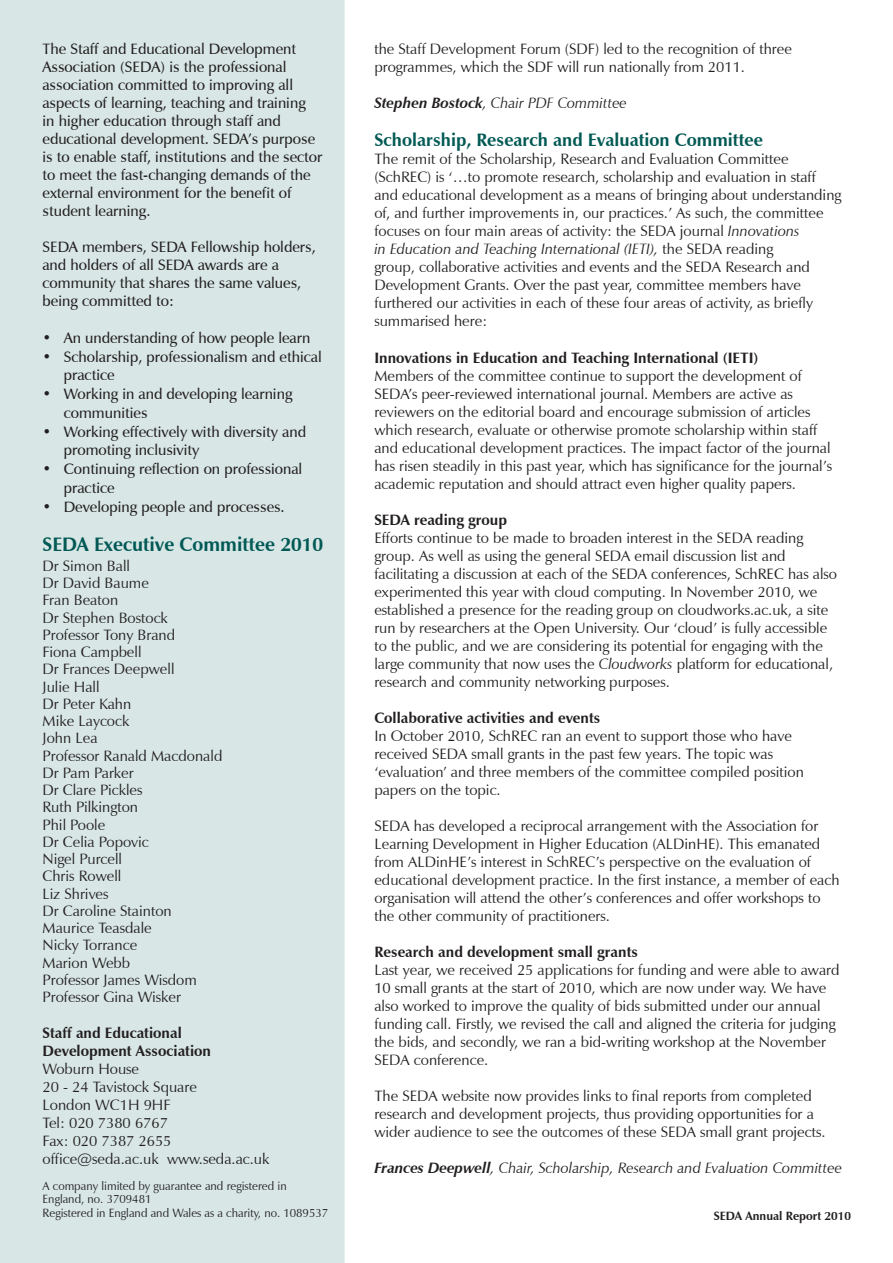
<style>
.page{position:relative;width:893px;height:1263px;background:#fff}
.page>*{position:absolute;margin:0;border:0;box-sizing:border-box;transform-origin:0 0}
.t1{font:700 19.5px "Zapf Humanist 601 BT";color:#005954}
.t2{font:700 18px "Zapf Humanist 601 BT";color:#005954}
.t3{font:15px/18px "Zapf Humanist 601 BT";color:#231f20}
.t4{font:600 15px/18px "Zapf Humanist 601 BT";color:#231f20}
.t5{font:700 15px/18px "Zapf Humanist 601 BT";color:#231f20}
.t6{font:italic 15px "Zapf Humanist 601 BT";color:#231f20}
.t7{font:12px/13.5px "Zapf Humanist 601 BT";color:#231f20}
.t8{font:700 12px "Zapf Humanist 601 BT";color:#231f20}
.s1{font-weight:700}
.s2{font-style:italic}
</style>
<div class="page">
<div style="left:0;top:0;width:344px;height:1263px;background:#d8e6e6"></div>
<p class="t4" style="left:43px;top:40px;width:281px">The Staff and Educational Development Association (SEDA) is the professional association committed to improving all aspects of learning, teaching and training<br>in higher education through staff and educational development. SEDA’s purpose is to enable staff, institutions and the sector to meet the fast-changing demands of the external environment for the benefit of student learning.</p>
<p class="t4" style="left:43px;top:238px;width:275px">SEDA members, SEDA Fellowship holders, and holders of all SEDA awards are a community that shares the same values, being committed to:</p>
<p class="t4" style="left:43px;top:329px;width:269px">• An understanding of how people learn</p>
<p class="t4" style="left:64px;top:347px;width:259px;line-height:18.8px;text-indent:-21px">• Scholarship, professionalism and ethical practice</p>
<p class="t4" style="left:64px;top:385px;width:230px;line-height:18.8px;text-indent:-21px">• Working in and developing learning communities</p>
<p class="t4" style="left:64px;top:422px;width:244px;line-height:18.8px;text-indent:-21px">• Working effectively with diversity and promoting inclusivity</p>
<p class="t4" style="left:64px;top:460px;width:240px;line-height:18.8px;text-indent:-21px">• Continuing reflection on professional practice</p>
<p class="t4" style="left:43px;top:497px;width:244px">• Developing people and processes.</p>
<h1 class="t1" style="left:43px;top:532px;width:282px">SEDA Executive Committee 2010</h1>
<p class="t3" style="left:43px;top:557px;width:181px;line-height:17.2px">Dr Simon Ball<br>Dr David Baume<br>Fran Beaton<br>Dr Stephen Bostock<br>Professor Tony Brand<br>Fiona Campbell<br>Dr Frances Deepwell<br>Julie Hall<br>Dr Peter Kahn<br>Mike Laycock<br>John Lea<br>Professor Ranald Macdonald<br>Dr Pam Parker<br>Dr Clare Pickles<br>Ruth Pilkington<br>Phil Poole<br>Dr Celia Popovic<br>Nigel Purcell<br>Chris Rowell<br>Liz Shrives<br>Dr Caroline Stainton<br>Maurice Teasdale<br>Nicky Torrance<br>Marion Webb<br>Professor James Wisdom<br>Professor Gina Wisker</p>
<p class="t5" style="left:43px;top:1024px;width:170px">Staff and Educational<br>Development Association</p>
<p class="t3" style="left:43px;top:1060px;width:228px">Woburn House<br>20 - 24 Tavistock Square<br>London WC1H 9HF<br>Tel: 020 7380 6767<br>Fax: 020 7387 2655 office@seda.ac.uk www.seda.ac.uk</p>
<p class="t7" style="left:43px;top:1179px;width:287px">A company limited by guarantee and registered in<br>England, no. 3709481<br>Registered in England and Wales as a charity, no. 1089537</p>
<p class="t3" style="left:374px;top:40px;width:419px">the Staff Development Forum (SDF) led to the recognition of three programmes, which the SDF will run nationally from 2011.</p>
<p class="t6" style="left:374px;top:94px;width:254px"><span class="s1">Stephen Bostock</span>, Chair PDF Committee</p>
<p class="t2" style="left:374px;top:128px;width:390px">Scholarship, Research and Evaluation Committee</p>
<p class="t3" style="left:374px;top:149px;width:468px">The remit of the Scholarship, Research and Evaluation Committee (SchREC) is ‘…to promote research, scholarship and evaluation in staff and educational development as a means of bringing about understanding of, and further improvements in, our practices.’ As such, the committee focuses on four main areas of activity: the SEDA journal <span class="s2">Innovations<br>in Education and Teaching International (IETI),</span> the SEDA reading<br>group, collaborative activities and events and the SEDA Research and Development Grants. Over the past year, committee members have furthered our activities in each of these four areas of activity, as briefly summarised here:</p>
<p class="t5" style="left:374px;top:349px;width:386px">Innovations in Education and Teaching International (IETI)</p>
<p class="t3" style="left:374px;top:367px;width:459px">Members of the committee continue to support the development of SEDA’s peer-reviewed international journal. Members are active as reviewers on the editorial board and encourage submission of articles which research, evaluate or otherwise promote scholarship within staff and educational development practices. The impact factor of the journal has risen steadily in this past year, which has significance for the journal’s academic reputation and should attract even higher quality papers.</p>
<p class="t5" style="left:374px;top:511px;width:134px">SEDA reading group</p>
<p class="t3" style="left:374px;top:529px;width:464px">Efforts continue to be made to broaden interest in the SEDA reading group. As well as using the general SEDA email discussion list and facilitating a discussion at each of the SEDA conferences, SchREC has also experimented this year with cloud computing. In November 2010, we established a presence for the reading group on cloudworks.ac.uk, a site run by researchers at the Open University. Our ‘cloud’ is fully accessible to the public, and we are considering its potential for engaging with the large community that now uses the <span class="s2">Cloudworks</span> platform for educational, research and community networking purposes.</p>
<p class="t5" style="left:374px;top:709px;width:228px">Collaborative activities and events</p>
<p class="t3" style="left:374px;top:727px;width:431px">In October 2010, SchREC ran an event to support those who have received SEDA small grants in the past few years. The topic was ‘evaluation’ and three members of the committee compiled position papers on the topic.</p>
<p class="t3" style="left:374px;top:817px;width:467px">SEDA has developed a reciprocal arrangement with the Association for Learning Development in Higher Education (ALDinHE). This emanated from ALDinHE’s interest in SchREC’s perspective on the evaluation of educational development practice. In the first instance, a member of each organisation will attend the other’s conferences and offer workshops to the other community of practitioners.</p>
<p class="t5" style="left:374px;top:943px;width:265px">Research and development small grants</p>
<p class="t3" style="left:374px;top:961px;width:466px">Last year, we received 25 applications for funding and were able to award 10 small grants at the start of 2010, which are now under way. We have also worked to improve the quality of bids submitted under our annual funding call. Firstly, we revised the call and aligned the criteria for judging the bids, and secondly, we ran a bid-writing workshop at the November SEDA conference.</p>
<p class="t3" style="left:374px;top:1087px;width:452px">The SEDA website now provides links to final reports from completed research and development projects, thus providing opportunities for a wider audience to see the outcomes of these SEDA small grant projects.</p>
<p class="t6" style="left:374px;top:1159px;width:469px"><span class="s1">Frances Deepwell</span>, Chair, Scholarship, Research and Evaluation Committee</p>
<p class="t8" style="left:713px;top:1208px;width:139px">SEDA Annual Report 2010</p>
</div>
